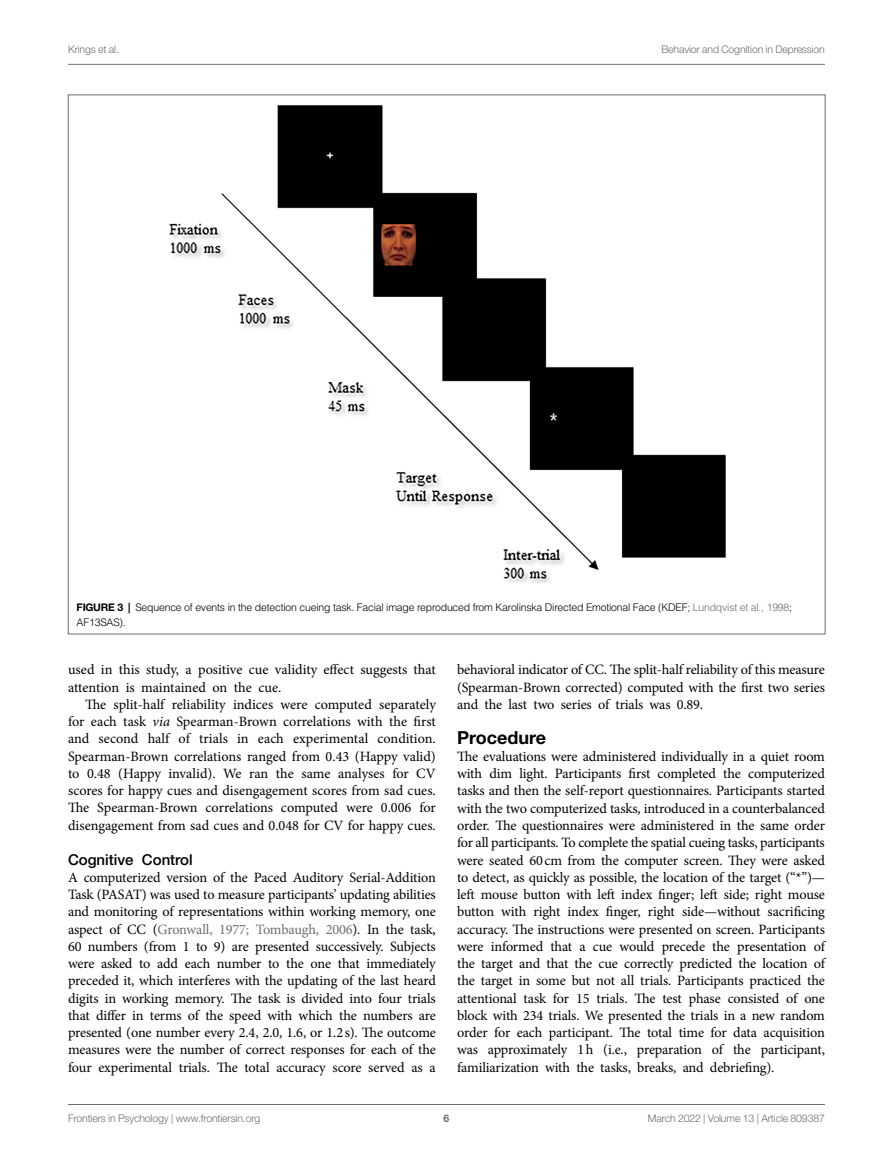
<style>
.page{position:relative;width:893px;height:1170px;background:#fff}
.page>*{position:absolute;margin:0;border:0;box-sizing:border-box;transform-origin:0 0}
.HEAD_2{font:700 18px "Helvetica Neue LT Std";color:#000}
.HEAD_3{font:500 15px "Helvetica Neue LT Std";color:#000}
.TEXT_FLUSH{font:14.25px/17.2px "Minion Pro";letter-spacing:-.01em;color:#000;text-align:justify}
.TEXT{font:14.25px/17.2px "Minion Pro";color:#000}
.FIG_LEG{font:300 10.5px/14.2px "Helvetica LT Std";letter-spacing:-.02em;color:#000}
.t1{font:300 10.5px "Helvetica Neue LT Std";letter-spacing:-.015em;color:#6d6e71}
.t2{font:700 10.5px "Helvetica Neue LT Std";color:#6d6e71}
.s1{font-family:"Helvetica Neue LT Std";font-weight:700}
.s2{color:#6d6e71}
.s3{font-style:italic}
</style>
<div class="page">
<hr style="left:68px;top:64px;width:757px;height:1px;background:#6d6e71">
<hr style="left:68px;top:1104px;width:757px;height:1px;background:#6d6e71">
<img style="left:169px;top:105px;width:557px;height:477px">
<p class="t1" style="left:68px;top:42px;width:52px">Krings et al.</p>
<p class="t1" style="left:661px;top:42px;width:165px">Behavior and Cognition in Depression</p>
<p class="FIG_LEG" style="left:77px;top:600px;width:717px"><span class="s1">FIGURE 3 |</span> Sequence of events in the detection cueing task. Facial image reproduced from Karolinska Directed Emotional Face (KDEF; <span class="s2">Lundqvist et al., 1998</span>;<br>AF13SAS).</p>
<p class="TEXT" style="left:68px;top:661px;width:369px">used in this study, a positive cue validity effect suggests that attention is maintained on the cue.</p>
<p class="TEXT" style="left:68px;top:695px;width:369px;text-align:justify;text-indent:17px">The split-half reliability indices were computed separately for each task <span class="s3">via</span> Spearman-Brown correlations with the first and second half of trials in each experimental condition.<br>Spearman-Brown correlations ranged from 0.43 (Happy valid) to 0.48 (Happy invalid). We ran the same analyses for CV scores for happy cues and disengagement scores from sad cues.<br>The Spearman-Brown correlations computed were 0.006 for disengagement from sad cues and 0.048 for CV for happy cues.</p>
<p class="HEAD_3" style="left:68px;top:850px;width:126px">Cognitive Control</p>
<p class="TEXT_FLUSH" style="left:68px;top:868px;width:369px">A computerized version of the Paced Auditory Serial-Addition Task (PASAT) was used to measure participants’ updating abilities and monitoring of representations within working memory, one aspect of CC (<span class="s2">Gronwall, 1977; Tombaugh, 2006</span>). In the task, 60 numbers (from 1 to 9) are presented successively. Subjects were asked to add each number to the one that immediately preceded it, which interferes with the updating of the last heard digits in working memory. The task is divided into four trials that differ in terms of the speed with which the numbers are presented (one number every 2.4, 2.0, 1.6, or 1.2s). The outcome measures were the number of correct responses for each of the four experimental trials. The total accuracy score served as a</p>
<p class="TEXT_FLUSH" style="left:457px;top:661px;width:369px">behavioral indicator of CC. The split-half reliability of this measure (Spearman-Brown corrected) computed with the first two series and the last two series of trials was 0.89.</p>
<p class="HEAD_2" style="left:457px;top:726px;width:91px">Procedure</p>
<p class="TEXT_FLUSH" style="left:457px;top:747px;width:369px">The evaluations were administered individually in a quiet room with dim light. Participants first completed the computerized tasks and then the self-report questionnaires. Participants started with the two computerized tasks, introduced in a counterbalanced order. The questionnaires were administered in the same order for all participants. To complete the spatial cueing tasks, participants were seated 60cm from the computer screen. They were asked to detect, as quickly as possible, the location of the target (“*”)— left mouse button with left index finger; left side; right mouse button with right index finger, right side—without sacrificing accuracy. The instructions were presented on screen. Participants were informed that a cue would precede the presentation of the target and that the cue correctly predicted the location of the target in some but not all trials. Participants practiced the attentional task for 15 trials. The test phase consisted of one block with 234 trials. We presented the trials in a new random order for each participant. The total time for data acquisition was approximately 1h (i.e., preparation of the participant, familiarization with the tasks, breaks, and debriefing).</p>
<p class="t1" style="left:68px;top:1111px;width:194px">Frontiers in Psychology | www.frontiersin.org</p>
<p class="t2" style="left:444px;top:1111px;width:7px">6</p>
<p class="t1" style="left:648px;top:1111px;width:178px">March 2022 | Volume 13 | Article 809387</p>
</div>
